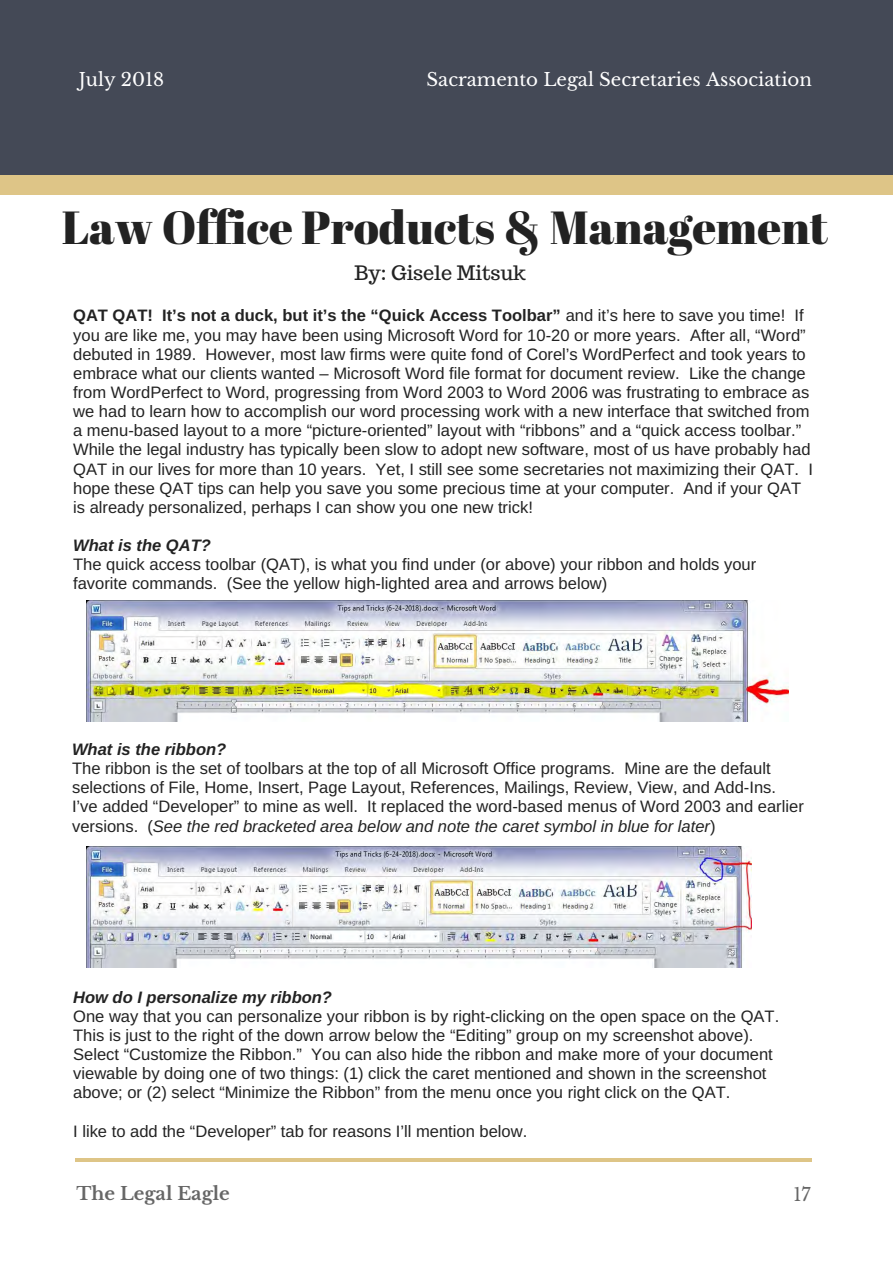
<style>
.page{position:relative;width:893px;height:1263px;background:#fff}
.page>*{position:absolute;margin:0;border:0;box-sizing:border-box;transform-origin:0 0}
.t1{font:46.35px "Abril Fatface";color:#222}
.t2{font:19.8px "Trocchi";color:#222}
.t3{font:18.15px "Libre Baskerville";color:#fff}
.t4{font:700 18.15px "Libre Baskerville";color:#666}
.t5{font:18.15px "Libre Baskerville";color:#666}
.t6{font:16.5px/19.2px "Arimo";color:#222}
.t7{font:italic 700 16.5px "Arimo";color:#222}
.s1{font-weight:700}
.s2{font-style:italic}
</style>
<div class="page">
<div style="left:0;top:163px;width:893px;height:32px;background:#dec587"></div>
<div style="left:0;top:0;width:893px;height:175px;background:#444956"></div>
<hr style="left:75px;top:1159px;width:737px;height:3px;background:#dec587">
<img style="left:87px;top:600px;width:701px;height:122px">
<img style="left:87px;top:847px;width:664px;height:120px">
<p class="t3" style="left:79px;top:68px;width:87px">July 2018</p>
<p class="t3" style="left:427px;top:68px;width:387px">Sacramento Legal Secretaries Association</p>
<h1 class="t1" style="left:62px;top:195px;width:768px">Law Office Products &amp; Management</h1>
<p class="t2" style="left:355px;top:260px;width:173px">By: Gisele Mitsuk</p>
<p class="t6" style="left:73px;top:306px;width:741px"><span class="s1">QAT QAT! It’s not a duck, but it’s the “Quick Access Toolbar”</span> and it’s here to save you time! If you are like me, you may have been using Microsoft Word for 10-20 or more years. After all, “Word” debuted in 1989. However, most law firms were quite fond of Corel’s WordPerfect and took years to embrace what our clients wanted – Microsoft Word file format for document review. Like the change from WordPerfect to Word, progressing from Word 2003 to Word 2006 was frustrating to embrace as we had to learn how to accomplish our word processing work with a new interface that switched from a menu-based layout to a more “picture-oriented” layout with “ribbons” and a “quick access toolbar.” While the legal industry has typically been slow to adopt new software, most of us have probably had QAT in our lives for more than 10 years. Yet, I still see some secretaries not maximizing their QAT. I hope these QAT tips can help you save you some precious time at your computer. And if your QAT is already personalized, perhaps I can show you one new trick!</p>
<p class="t7" style="left:73px;top:536px;width:139px">What is the QAT?</p>
<p class="t6" style="left:73px;top:555px;width:685px">The quick access toolbar (QAT), is what you find under (or above) your ribbon and holds your favorite commands. (See the yellow high-lighted area and arrows below)</p>
<p class="t7" style="left:72px;top:740px;width:156px">What is the ribbon?</p>
<p class="t6" style="left:72px;top:759px;width:733px">The ribbon is the set of toolbars at the top of all Microsoft Office programs. Mine are the default selections of File, Home, Insert, Page Layout, References, Mailings, Review, View, and Add-Ins.<br>I’ve added “Developer” to mine as well. It replaced the word-based menus of Word 2003 and earlier versions. (<span class="s2">See the red bracketed area below and note the caret symbol in blue for later</span>)</p>
<p class="t7" style="left:73px;top:988px;width:260px">How do I personalize my ribbon?</p>
<p class="t6" style="left:73px;top:1006px;width:708px">One way that you can personalize your ribbon is by right-clicking on the open space on the QAT.<br>This is just to the right of the down arrow below the “Editing” group on my screenshot above).<br>Select “Customize the Ribbon.” You can also hide the ribbon and make more of your document viewable by doing one of two things: (1) click the caret mentioned and shown in the screenshot above; or (2) select “Minimize the Ribbon” from the menu once you right click on the QAT.</p>
<p class="t6" style="left:73px;top:1121px;width:456px">I like to add the “Developer” tab for reasons I’ll mention below.</p>
<p class="t4" style="left:77px;top:1182px;width:155px">The Legal Eagle</p>
<p class="t5" style="left:793px;top:1183px;width:19px">17</p>
</div>
